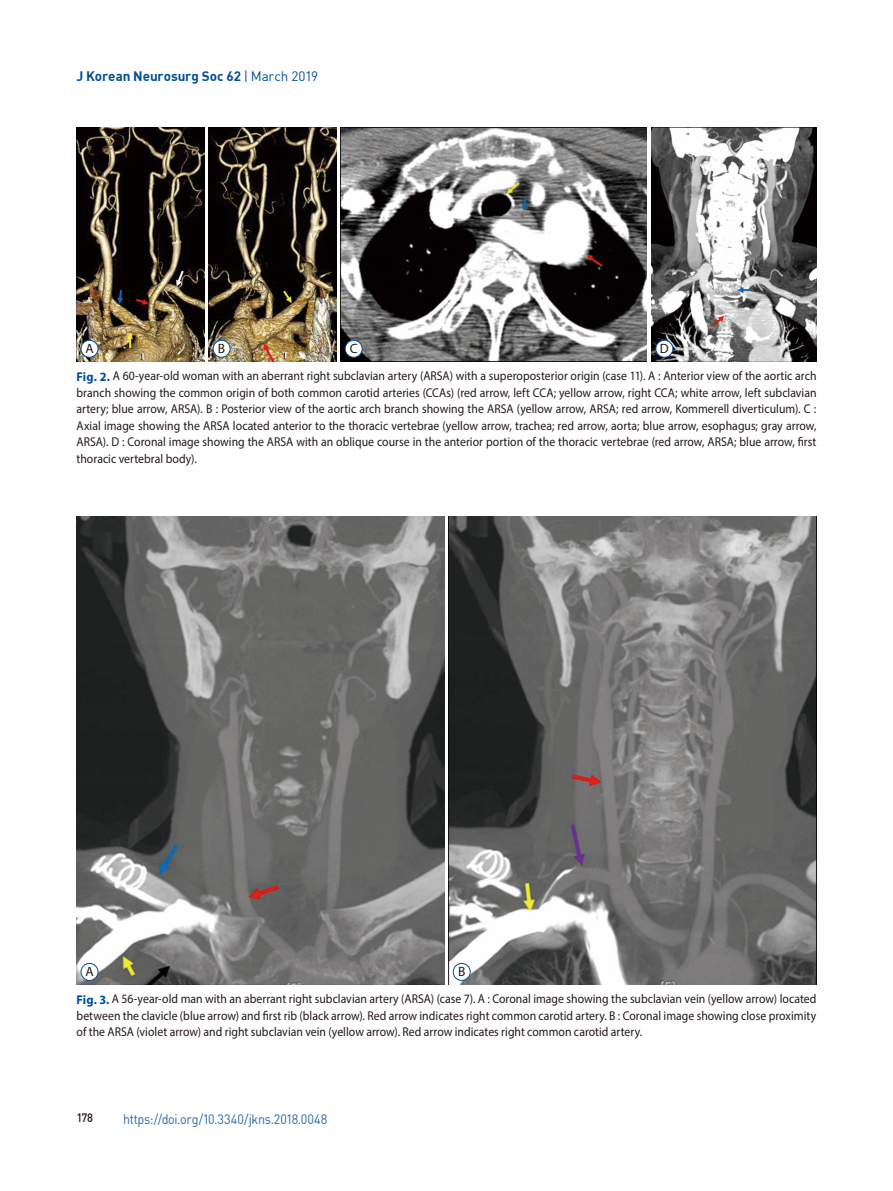
<style>
.page{position:relative;width:893px;height:1191px;background:#fff}
.page>*{position:absolute;margin:0;border:0;box-sizing:border-box;transform-origin:0 0}
.t1{font:13.5px "DIN";letter-spacing:-.02em;color:#2868a9;scale:.93 1}
.t2{font:700 13.5px "DIN";letter-spacing:-.005em;color:#004f97}
.t3{font:13.5px "Myriad Pro";color:#231916}
.t4{font:12.75px/16.5px "Myriad Pro";letter-spacing:.005em;color:#231916;text-align:justify;scale:.92 1}
.t5{font:12px "Dinmed";color:#231916;scale:.93 1}
.s1{font-weight:400}
.s2{font-weight:700;color:#004f97}
</style>
<div class="page">
<img style="left:77px;top:128px;width:127px;height:233px">
<img style="left:209px;top:128px;width:127px;height:233px">
<img style="left:341px;top:128px;width:306px;height:233px">
<img style="left:651px;top:128px;width:165px;height:233px">
<div style="left:81px;top:340px;width:17px;height:17px;background:#fff;border-radius:50%"></div>
<div style="left:81px;top:340px;width:17px;height:17px;border:1px solid #004f97;border-radius:50%"></div>
<div style="left:213px;top:340px;width:17px;height:17px;background:#fff;border-radius:50%"></div>
<div style="left:213px;top:340px;width:17px;height:17px;border:1px solid #004f97;border-radius:50%"></div>
<div style="left:345px;top:340px;width:17px;height:17px;background:#fff;border-radius:50%"></div>
<div style="left:345px;top:340px;width:17px;height:17px;border:1px solid #004f97;border-radius:50%"></div>
<div style="left:656px;top:340px;width:17px;height:17px;background:#fff;border-radius:50%"></div>
<div style="left:656px;top:340px;width:17px;height:17px;border:1px solid #004f97;border-radius:50%"></div>
<img style="left:77px;top:517px;width:367px;height:467px">
<div style="left:81px;top:963px;width:17px;height:17px;background:#fff;border-radius:50%"></div>
<div style="left:81px;top:963px;width:17px;height:17px;border:1px solid #004f97;border-radius:50%"></div>
<img style="left:449px;top:517px;width:367px;height:467px">
<div style="left:453px;top:963px;width:17px;height:17px;background:#fff;border-radius:50%"></div>
<div style="left:453px;top:963px;width:17px;height:17px;border:1px solid #004f97;border-radius:50%"></div>
<p class="t2" style="left:77px;top:68px;width:243px">J Korean Neurosurg Soc 62 <span class="s1">| March 2019</span></p>
<p class="t3" style="left:85px;top:340px;width:10px">A</p>
<p class="t3" style="left:218px;top:340px;width:9px">B</p>
<p class="t3" style="left:350px;top:340px;width:9px">C</p>
<p class="t3" style="left:660px;top:340px;width:10px">D</p>
<p class="t4" style="left:77px;top:367px;width:806px"><span class="s2">Fig. 2.</span> A 60-year-old woman with an aberrant right subclavian artery (ARSA) with a superoposterior origin (case 11). A : Anterior view of the aortic arch branch showing the common origin of both common carotid arteries (CCAs) (red arrow, left CCA; yellow arrow, right CCA; white arrow, left subclavian artery; blue arrow, ARSA). B : Posterior view of the aortic arch branch showing the ARSA (yellow arrow, ARSA; red arrow, Kommerell diverticulum). C :<br>Axial image showing the ARSA located anterior to the thoracic vertebrae (yellow arrow, trachea; red arrow, aorta; blue arrow, esophagus; gray arrow, ARSA). D : Coronal image showing the ARSA with an oblique course in the anterior portion of the thoracic vertebrae (red arrow, ARSA; blue arrow, first thoracic vertebral body).</p>
<p class="t3" style="left:85px;top:963px;width:10px">A</p>
<p class="t3" style="left:458px;top:963px;width:9px">B</p>
<p class="t4" style="left:77px;top:990px;width:806px"><span class="s2">Fig. 3.</span> A 56-year-old man with an aberrant right subclavian artery (ARSA) (case 7). A : Coronal image showing the subclavian vein (yellow arrow) located between the clavicle (blue arrow) and first rib (black arrow). Red arrow indicates right common carotid artery. B : Coronal image showing close proximity of the ARSA (violet arrow) and right subclavian vein (yellow arrow). Red arrow indicates right common carotid artery.</p>
<p class="t5" style="left:76px;top:1109px;width:20px">178</p>
<p class="t1" style="left:123px;top:1110px;width:221px">https://doi.org/10.3340/jkns.2018.0048</p>
</div>
